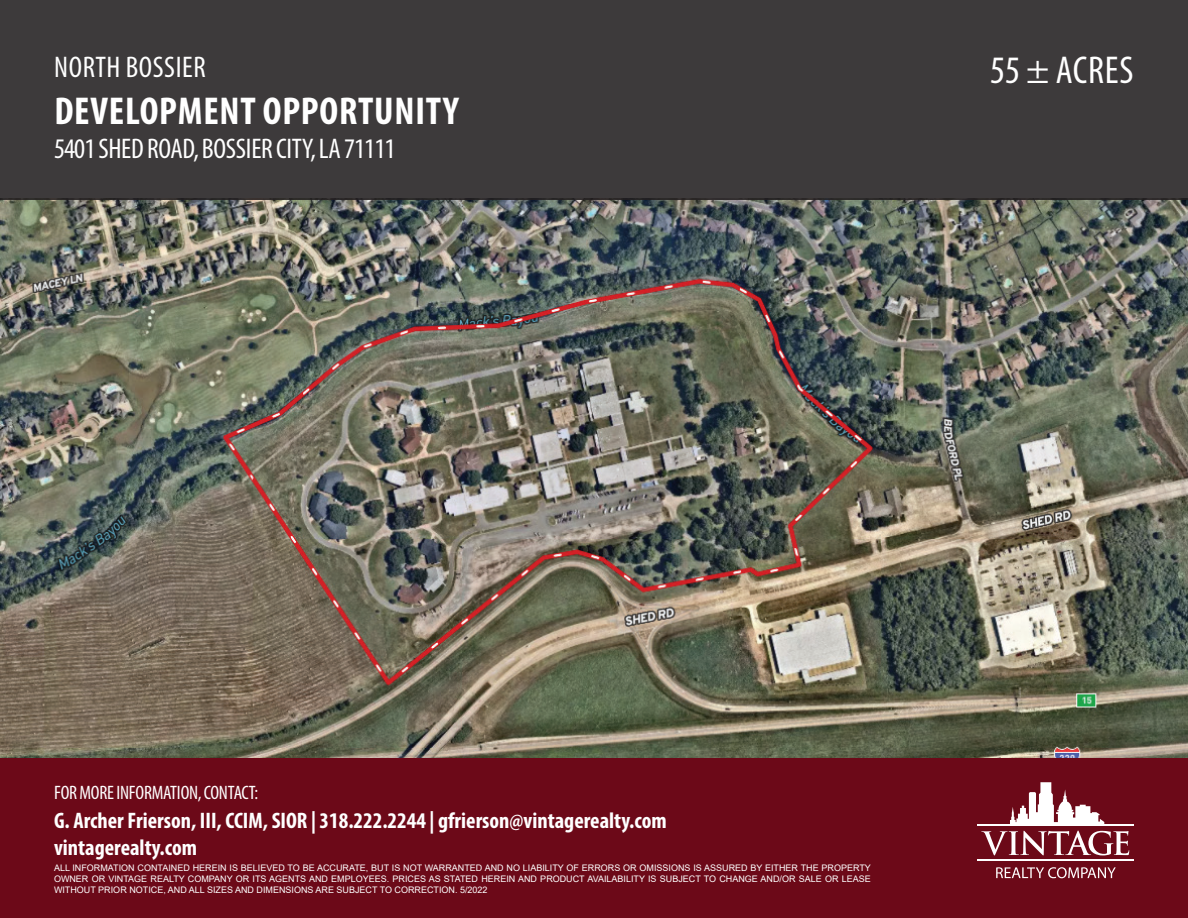
<style>
.page{position:relative;width:1188px;height:918px;background:#fff}
.page>*{position:absolute;margin:0;border:0;box-sizing:border-box;transform-origin:0 0}
.t1{font:700 condensed 39px "Myriad Pro";letter-spacing:.02em;color:#fff}
.t2{font:condensed 39px "Myriad Pro";letter-spacing:.02em;color:#fff}
.t3{font:condensed 30px "Myriad Pro";letter-spacing:.02em;color:#fff}
.t4{font:condensed 28.5px "Myriad Pro";letter-spacing:-.01em;color:#fff}
.t5{font:700 condensed 22.5px/27px "Myriad Pro";color:#fff}
.t6{font:condensed 19.5px "Myriad Pro";letter-spacing:-.01em;color:#fff}
.t7{font:9px/10.8px "Arial";color:#fff;text-align:justify}
</style>
<div class="page">
<img style="left:0;top:200px;width:1188px;height:558px">
<div style="left:0;top:0;width:1188px;height:200px;background:#3d3a3b"></div>
<div style="left:0;top:758px;width:1188px;height:160px;background:#6c0918"></div>
<svg style="left:981px;top:831px;width:148px;height:24px"></svg>
<hr style="left:977px;top:859px;width:156px;height:2px;background:#fff">
<hr style="left:977px;top:824px;width:157px;height:1px;background:#fff">
<svg style="left:1010px;top:782px;width:94px;height:42px"></svg>
<svg style="left:996px;top:867px;width:120px;height:11px"></svg>
<h2 class="t3" style="left:54px;top:48px;width:153px">NORTH BOSSIER</h2>
<h1 class="t1" style="left:54px;top:87px;width:406px">DEVELOPMENT OPPORTUNITY</h1>
<h3 class="t4" style="left:54px;top:132px;width:343px">5401 SHED ROAD, BOSSIER CITY, LA 71111</h3>
<h1 class="t2" style="left:990px;top:47px;width:145px">55 ± ACRES</h1>
<h3 class="t6" style="left:54px;top:781px;width:206px">FOR MORE INFORMATION, CONTACT:</h3>
<h3 class="t5" style="left:54px;top:806px;width:614px">G. Archer Frierson, III, CCIM, SIOR | 318.222.2244 | gfrierson@vintagerealty.com vintagerealty.com</h3>
<p class="t7" style="left:54px;top:862px;width:818px">ALL INFORMATION CONTAINED HEREIN IS BELIEVED TO BE ACCURATE, BUT IS NOT WARRANTED AND NO LIABILITY OF ERRORS OR OMISSIONS IS ASSURED BY EITHER THE PROPERTY OWNER OR VINTAGE REALTY COMPANY OR ITS AGENTS AND EMPLOYEES. PRICES AS STATED HEREIN AND PRODUCT AVAILABILITY IS SUBJECT TO CHANGE AND/OR SALE OR LEASE WITHOUT PRIOR NOTICE, AND ALL SIZES AND DIMENSIONS ARE SUBJECT TO CORRECTION. 5/2022</p>
</div>
